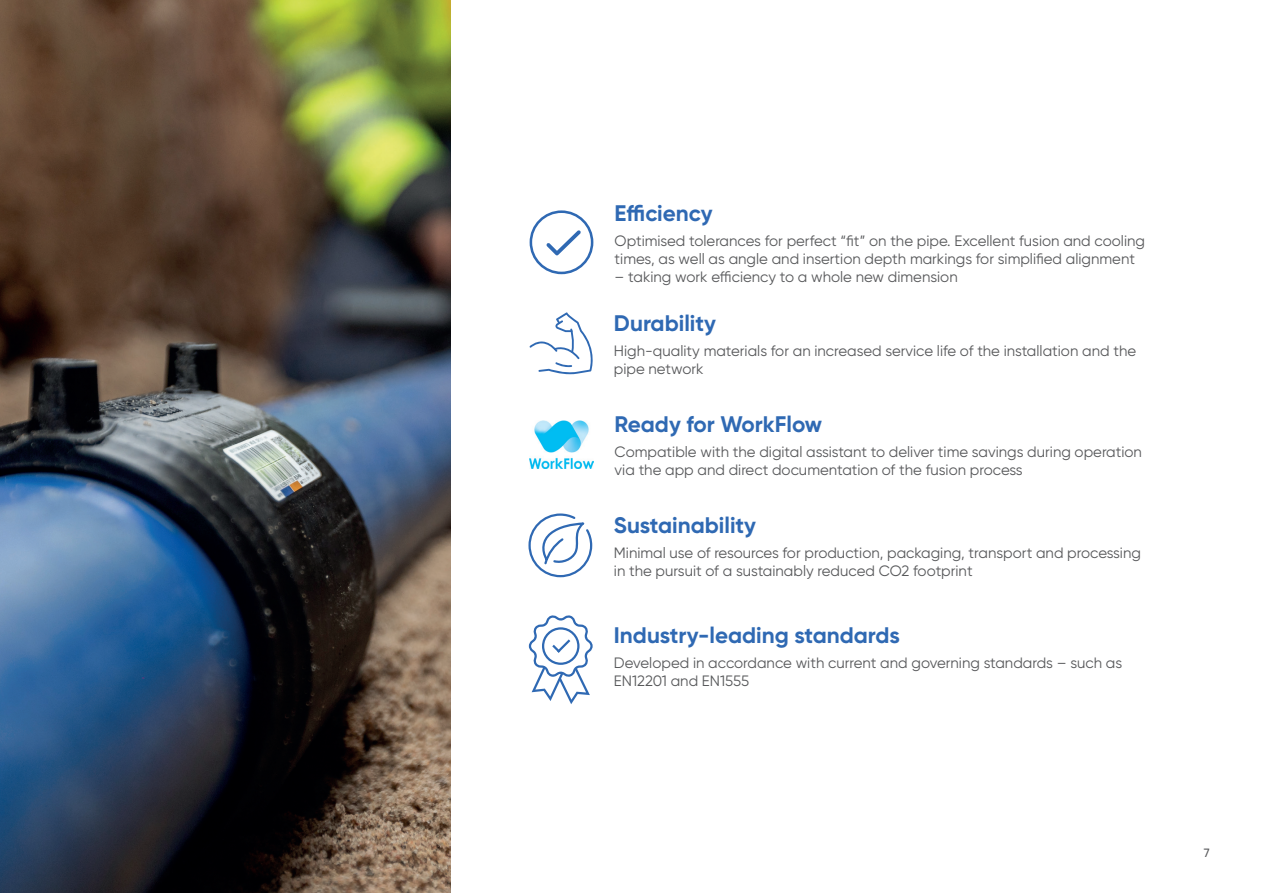
<style>
.page{position:relative;width:1263px;height:893px;background:#fff}
.page>*{position:absolute;margin:0;border:0;box-sizing:border-box;transform-origin:0 0}
._20pt_headline{font:700 22.5px "Gilroy";color:#2f69b3}
.body_txt{font:700 22.5px "Gilroy";color:#2f69b3}
._20pt_headline-2{font:15px/18px "Gilroy";color:#57585a}
.body_txt-2{font:15px/18px "Gilroy";color:#57585a}
.t1{font:500 12px "Gilroy";color:#57585a}
</style>
<div class="page">
<svg style="left:530px;top:210px;width:63px;height:64px"></svg>
<svg style="left:529px;top:312px;width:64px;height:62px"></svg>
<img style="left:529px;top:421px;width:64px;height:47px">
<svg style="left:528px;top:513px;width:65px;height:65px"></svg>
<svg style="left:529px;top:615px;width:64px;height:89px"></svg>
<img style="left:0;top:0;width:450px;height:893px">
<p class="_20pt_headline" style="left:615px;top:199px;width:100px">Efficiency</p>
<p class="_20pt_headline-2" style="left:615px;top:232px;width:532px">Optimised tolerances for perfect “fit” on the pipe. Excellent fusion and cooling times, as well as angle and insertion depth markings for simplified alignment</p>
<p class="_20pt_headline-2" style="left:615px;top:268px;width:345px">– taking work efficiency to a whole new dimension</p>
<p class="body_txt" style="left:614px;top:309px;width:104px">Durability</p>
<p class="body_txt-2" style="left:614px;top:342px;width:524px">High-quality materials for an increased service life of the installation and the pipe network</p>
<p class="_20pt_headline" style="left:615px;top:410px;width:209px">Ready for WorkFlow</p>
<p class="_20pt_headline-2" style="left:615px;top:443px;width:529px">Compatible with the digital assistant to deliver time savings during operation via the app and direct documentation of the fusion process</p>
<p class="_20pt_headline" style="left:614px;top:511px;width:144px">Sustainability</p>
<p class="_20pt_headline-2" style="left:614px;top:544px;width:528px">Minimal use of resources for production, packaging, transport and processing in the pursuit of a sustainably reduced CO2 footprint</p>
<p class="_20pt_headline" style="left:614px;top:621px;width:288px">Industry-leading standards</p>
<p class="_20pt_headline-2" style="left:614px;top:654px;width:510px">Developed in accordance with current and governing standards – such as<br>EN12201 and EN1555</p>
<p class="t1" style="left:1204px;top:845px;width:7px">7</p>
</div>
